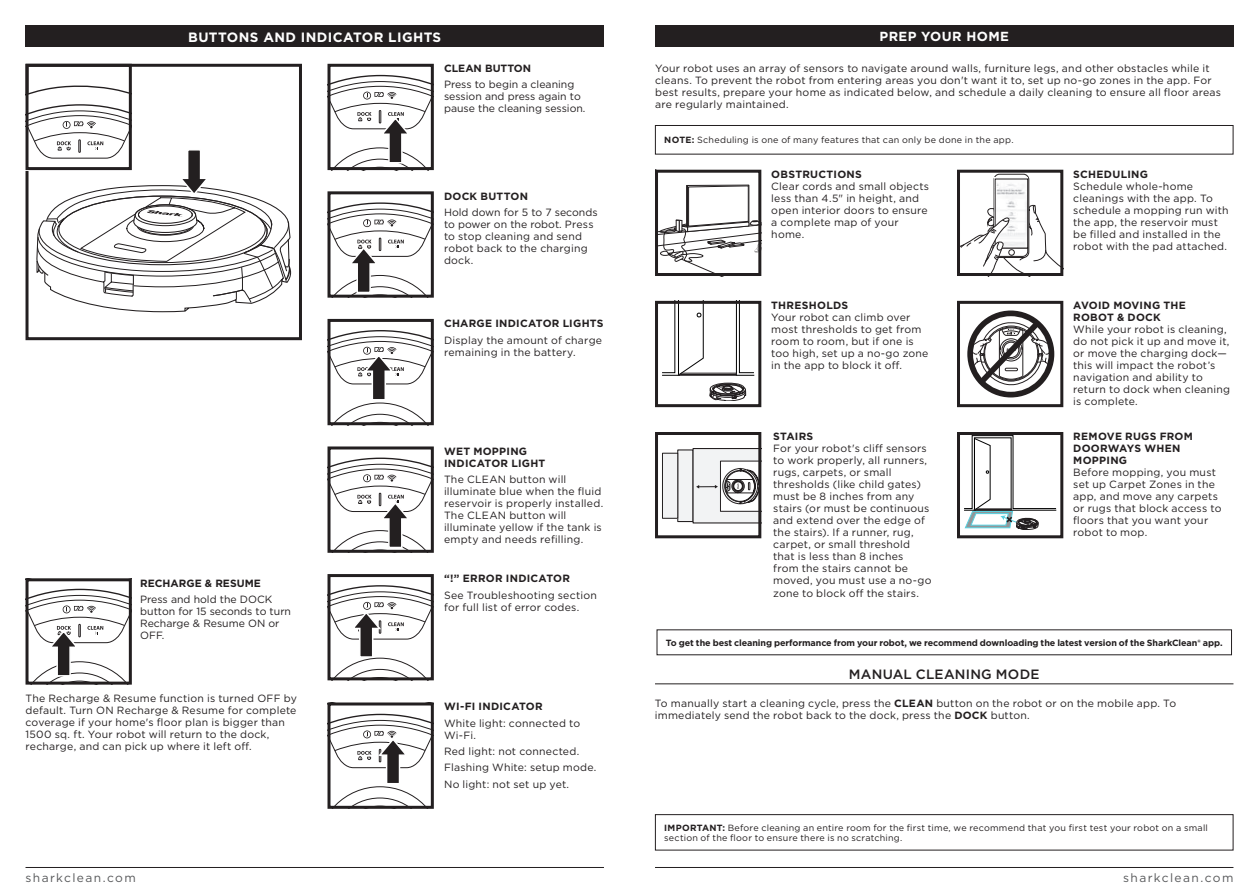
<style>
.page{position:relative;width:1259px;height:893px;background:#fff}
.page>*{position:absolute;margin:0;border:0;box-sizing:border-box;transform-origin:0 0}
.t1{font:700 13.5px "Gotham";letter-spacing:.03em;color:#fff}
.t2{font:500 13.5px "Gotham";letter-spacing:.02em;color:#231f20}
.t3{font:700 13.2px "Gotham";letter-spacing:.03em;color:#fff}
.t4{font:12px "Gotham";letter-spacing:.115em;color:#57585a}
.t5{font:10.5px/12px "Gotham";letter-spacing:.02em;color:#231f20}
.t6{font:700 10.5px/12px "Gotham";letter-spacing:.025em;color:#231f20}
.t7{font:10.5px/12px "Gotham";color:#231f20}
.t8{font:700 10.5px "Gotham";color:#231f20}
.t9{font:9px/10.5px "Gotham";letter-spacing:.025em;color:#231f20}
.t10{font:700 9px "Gotham";letter-spacing:-.01em;color:#231f20}
.s1{font-weight:700}
</style>
<div class="page">
<hr style="left:655px;top:867px;width:578px;height:1px;background:#231f20">
<hr style="left:26px;top:867px;width:578px;height:1px;background:#231f20">
<div style="left:26px;top:26px;width:578px;height:21px;background:#231f20"></div>
<div style="left:327px;top:64px;width:107px;height:106px;border:3px solid #231f20"></div>
<svg style="left:327px;top:67px;width:107px;height:103px"></svg>
<div style="left:327px;top:191px;width:107px;height:107px;border:3px solid #231f20"></div>
<svg style="left:327px;top:194px;width:107px;height:104px"></svg>
<div style="left:327px;top:319px;width:107px;height:106px;border:3px solid #231f20"></div>
<svg style="left:327px;top:322px;width:107px;height:103px"></svg>
<div style="left:327px;top:446px;width:107px;height:107px;border:3px solid #231f20"></div>
<svg style="left:327px;top:449px;width:107px;height:104px"></svg>
<div style="left:327px;top:574px;width:107px;height:106px;border:3px solid #231f20"></div>
<svg style="left:327px;top:577px;width:107px;height:103px"></svg>
<svg style="left:327px;top:702px;width:107px;height:107px"></svg>
<svg style="left:26px;top:578px;width:106px;height:107px"></svg>
<div style="left:26px;top:64px;width:276px;height:276px;border:3px solid #231f20"></div>
<div style="left:26px;top:64px;width:106px;height:106px;border:3px solid #231f20"></div>
<svg style="left:26px;top:86px;width:265px;height:226px"></svg>
<div style="left:655px;top:26px;width:578px;height:21px;background:#231f20"></div>
<hr style="left:655px;top:683px;width:578px;height:1px;background:#231f20">
<div style="left:655px;top:814px;width:578px;height:36px;border:1px solid #231f20"></div>
<div style="left:655px;top:125px;width:578px;height:29px;border:1px solid #231f20"></div>
<svg style="left:659px;top:170px;width:103px;height:106px"></svg>
<div style="left:655px;top:170px;width:106px;height:106px;border:3px solid #231f20"></div>
<div style="left:993px;top:174px;width:36px;height:84px;border:1px solid #231f20;border-radius:5px"></div>
<img style="left:995px;top:178px;width:32px;height:27px">
<svg style="left:961px;top:205px;width:98px;height:67px"></svg>
<div style="left:957px;top:170px;width:106px;height:106px;border:3px solid #231f20"></div>
<svg style="left:662px;top:305px;width:92px;height:71px"></svg>
<svg style="left:710px;top:383px;width:36px;height:18px"></svg>
<div style="left:655px;top:301px;width:106px;height:106px;border:3px solid #231f20"></div>
<svg style="left:967px;top:311px;width:87px;height:86px"></svg>
<div style="left:957px;top:301px;width:106px;height:106px;border:3px solid #231f20"></div>
<svg style="left:964px;top:436px;width:92px;height:94px"></svg>
<div style="left:957px;top:432px;width:106px;height:106px;border:3px solid #231f20"></div>
<div style="left:678px;top:450px;width:15px;height:72px;background:#f2f3f4"></div>
<div style="left:662px;top:453px;width:15px;height:65px;background:#f2f3f4"></div>
<div style="left:662px;top:453px;width:16px;height:66px;border:1px solid #231f20"></div>
<svg style="left:692px;top:448px;width:65px;height:75px"></svg>
<div style="left:655px;top:432px;width:106px;height:106px;border:3px solid #231f20"></div>
<p class="t1" style="left:188px;top:28px;width:255px">BUTTONS AND INDICATOR LIGHTS</p>
<p class="t8" style="left:444px;top:62px;width:89px">CLEAN BUTTON</p>
<p class="t7" style="left:444px;top:79px;width:143px">Press to begin a cleaning session and press again to pause the cleaning session.</p>
<p class="t6" style="left:444px;top:190px;width:86px">DOCK BUTTON</p>
<p class="t5" style="left:444px;top:206px;width:155px">Hold down for 5 to 7 seconds to power on the robot. Press to stop cleaning and send robot back to the charging dock.</p>
<p class="t8" style="left:140px;top:576px;width:122px">RECHARGE &amp; RESUME</p>
<p class="t7" style="left:140px;top:593px;width:152px">Press and hold the DOCK button for 15 seconds to turn<br>Recharge &amp; Resume ON or<br>OFF.</p>
<p class="t5" style="left:26px;top:692px;width:273px">The Recharge &amp; Resume function is turned OFF by default. Turn ON Recharge &amp; Resume for complete coverage if your home's floor plan is bigger than 1500 sq. ft. Your robot will return to the dock, recharge, and can pick up where it left off.</p>
<p class="t6" style="left:444px;top:318px;width:161px">CHARGE INDICATOR LIGHTS</p>
<p class="t5" style="left:444px;top:334px;width:160px">Display the amount of charge remaining in the battery.</p>
<p class="t6" style="left:444px;top:445px;width:103px">WET MOPPING<br>INDICATOR LIGHT</p>
<p class="t5" style="left:444px;top:473px;width:161px">The CLEAN button will illuminate blue when the fluid reservoir is properly installed.<br>The CLEAN button will illuminate yellow if the tank is empty and needs refilling.</p>
<p class="t6" style="left:444px;top:573px;width:127px">“!” ERROR INDICATOR</p>
<p class="t5" style="left:444px;top:589px;width:154px">See Troubleshooting section for full list of error codes.</p>
<p class="t6" style="left:444px;top:701px;width:100px">WI-FI INDICATOR</p>
<p class="t5" style="left:444px;top:717px;width:138px">White light: connected to<br>Wi-Fi.</p>
<p class="t5" style="left:444px;top:743px;width:154px;line-height:16.2px">Red light: not connected.<br>Flashing White: setup mode.<br>No light: not set up yet.</p>
<p class="t3" style="left:879px;top:28px;width:131px">PREP YOUR HOME</p>
<p class="t5" style="left:655px;top:62px;width:567px">Your robot uses an array of sensors to navigate around walls, furniture legs, and other obstacles while it cleans. To prevent the robot from entering areas you don't want it to, set up no-go zones in the app. For best results, prepare your home as indicated below, and schedule a daily cleaning to ensure all floor areas are regularly maintained.</p>
<p class="t9" style="left:664px;top:135px;width:351px"><span class="s1">NOTE:</span> Scheduling is one of many features that can only be done in the app.</p>
<p class="t6" style="left:771px;top:168px;width:92px">OBSTRUCTIONS</p>
<p class="t5" style="left:771px;top:180px;width:159px">Clear cords and small objects less than 4.5" in height, and open interior doors to ensure a complete map of your home.</p>
<p class="t6" style="left:771px;top:299px;width:78px">THRESHOLDS</p>
<p class="t5" style="left:771px;top:311px;width:159px">Your robot can climb over most thresholds to get from room to room, but if one is too high, set up a no-go zone in the app to block it off.</p>
<p class="t6" style="left:773px;top:431px;width:42px">STAIRS</p>
<p class="t5" style="left:773px;top:442px;width:160px">For your robot's cliff sensors to work properly, all runners, rugs, carpets, or small thresholds (like child gates) must be 8 inches from any stairs (or must be continuous and extend over the edge of the stairs). If a runner, rug, carpet, or small threshold that is less than 8 inches from the stairs cannot be moved, you must use a no-go zone to block off the stairs.</p>
<p class="t6" style="left:1073px;top:168px;width:76px">SCHEDULING</p>
<p class="t5" style="left:1073px;top:180px;width:157px">Schedule whole-home cleanings with the app. To schedule a mopping run with the app, the reservoir must be filled and installed in the robot with the pad attached.</p>
<p class="t6" style="left:1073px;top:299px;width:114px">AVOID MOVING THE<br>ROBOT &amp; DOCK</p>
<p class="t5" style="left:1073px;top:323px;width:158px">While your robot is cleaning, do not pick it up and move it, or move the charging dock— this will impact the robot’s navigation and ability to return to dock when cleaning is complete.</p>
<p class="t6" style="left:1073px;top:431px;width:121px">REMOVE RUGS FROM<br>DOORWAYS WHEN<br>MOPPING</p>
<p class="t5" style="left:1073px;top:466px;width:150px">Before mopping, you must set up Carpet Zones in the app, and move any carpets or rugs that block access to floors that you want your robot to mop.</p>
<p class="t10" style="left:666px;top:637px;width:558px">To get the best cleaning performance from your robot, we recommend downloading the latest version of the SharkClean® app.</p>
<p class="t2" style="left:849px;top:666px;width:192px">MANUAL CLEANING MODE</p>
<p class="t5" style="left:655px;top:697px;width:523px">To manually start a cleaning cycle, press the <span class="s1">CLEAN</span> button on the robot or on the mobile app. To immediately send the robot back to the dock, press the <span class="s1">DOCK</span> button.</p>
<p class="t9" style="left:664px;top:822px;width:545px"><span class="s1">IMPORTANT:</span> Before cleaning an entire room for the first time, we recommend that you first test your robot on a small section of the floor to ensure there is no scratching.</p>
<p class="t4" style="left:26px;top:870px;width:112px">sharkclean.com</p>
<p class="t4" style="left:1123px;top:870px;width:112px">sharkclean.com</p>
</div>
